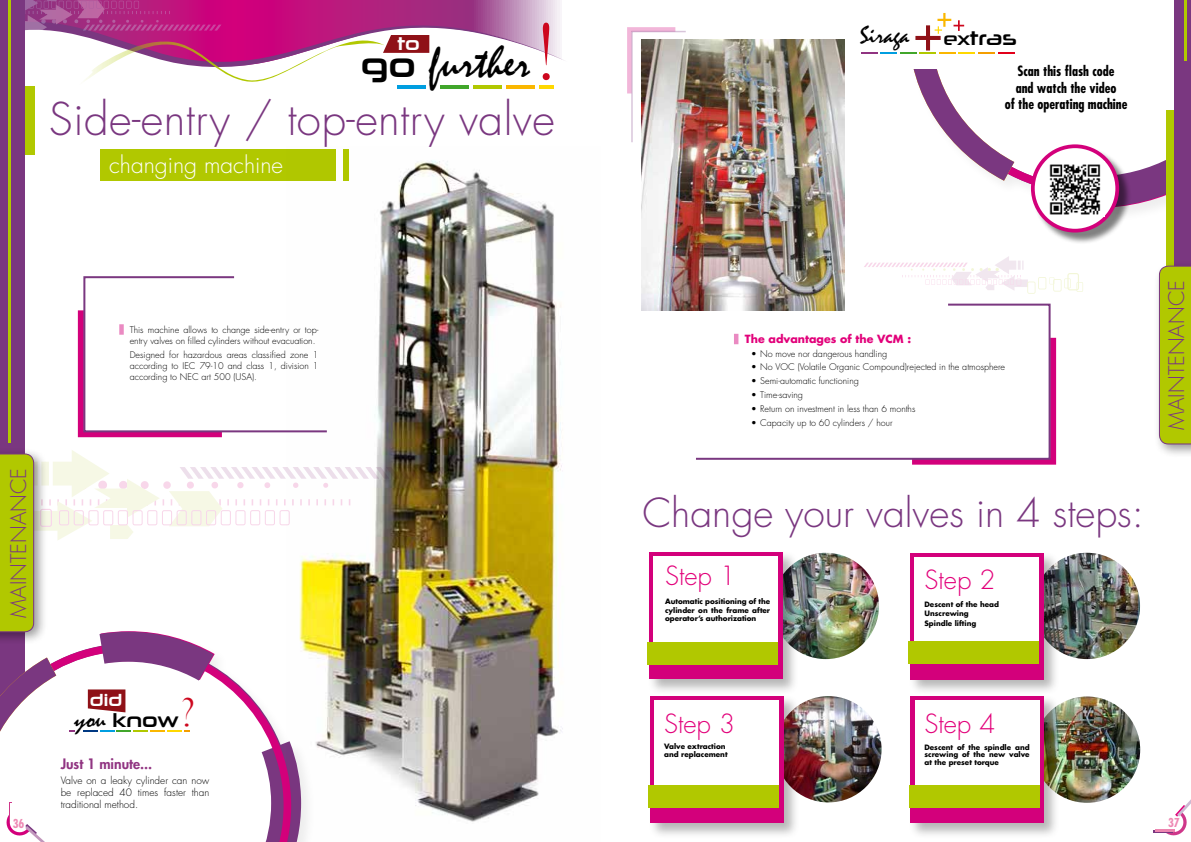
<style>
.page{position:relative;width:1191px;height:842px;background:#fff}
.page>*{position:absolute;margin:0;border:0;box-sizing:border-box;transform-origin:0 0}
.t1{font:46.4px "Mistral";color:#000}
.t2{font:300 44px "Futura Std";letter-spacing:.01em;color:#7a3780}
.t3{font:300 39px "Futura Std";color:#7a3780}
.t4{font:300 25.7px "Futura Std";color:#e2007a}
.t5{font:25px "Mistral";color:#000}
.t6{font:300 22.7px "Futura Std";color:#fff}
.t7{font:300 21px "Futura Std";color:#7a3780}
.t8{font:19.5px "Neuropolitical Rg";color:#000}
.t9{font:19.3px "Neuropolitical Rg";color:#000}
.t10{font:18.2px "Neuropolitical Rg";color:#fff}
.t11{font:16.9px "Neuropolitical Rg";color:#fff}
.t12{font:800 14px "Futura Std";color:#903381}
.t13{font:700 condensed 13.8px/16.6px "Futura Std";color:#000;text-align:center}
.t14{font:700 condensed 12px "Futura Std";color:#ee8ab4}
.t15{font:700 11px "Futura Std";color:#e2007a}
.t16{font:300 10px/12px "Futura Std";color:#000;text-align:justify}
.t17{font:300 9px/10.8px "Futura Std";color:#000}
.t18{font:700 7.2px/8.6px "Futura Std";color:#000;text-align:justify}
.s1{font-family:"Neuropolitical Rg";font-size:33.9px}
.s2{font-family:"Perpetua Titling";font-weight:300;font-size:79px;color:#cd071e}
.s3{font-family:"Mistral";font-size:26.4px}
.s4{font-family:"Perpetua Titling";font-weight:300;font-size:40.4px;color:#cd071e}
.s5{font-size:17.6px}
</style>
<div class="page">
<img style="left:772px;top:553px;width:107px;height:106px;border-radius:53px">
<img style="left:1033px;top:553px;width:107px;height:106px;border-radius:53px">
<img style="left:775px;top:696px;width:106px;height:106px;border-radius:53px">
<img style="left:1033px;top:696px;width:107px;height:107px;border-radius:53px">
<div style="left:21px;top:87px;width:13px;height:68px;background:#b1c800"></div>
<div style="left:100px;top:149px;width:236px;height:32px;background:#b1c800"></div>
<div style="left:1166px;top:111px;width:25px;height:309px;background:#b1c800"></div>
<div style="left:1174px;top:0;width:17px;height:293px;background:#7a3780"></div>
<div style="left:0;top:0;width:24px;height:487px;background:#7a3780"></div>
<hr style="left:8px;top:0;width:3px;height:442px;background:#b1c800">
<div style="left:647px;top:551px;width:151px;height:144px;background:#000;opacity:.29"></div>
<div style="left:649px;top:553px;width:133px;height:126px;background:#d3007b"></div>
<div style="left:909px;top:551px;width:150px;height:144px;background:#000;opacity:.29"></div>
<div style="left:910px;top:553px;width:133px;height:126px;background:#d3007b"></div>
<div style="left:649px;top:695px;width:150px;height:143px;background:#000;opacity:.29"></div>
<div style="left:651px;top:697px;width:133px;height:126px;background:#d3007b"></div>
<div style="left:909px;top:695px;width:150px;height:143px;background:#000;opacity:.29"></div>
<div style="left:910px;top:697px;width:134px;height:126px;background:#d3007b"></div>
<div style="left:653px;top:556px;width:124px;height:98px;background:#fff"></div>
<div style="left:914px;top:557px;width:125px;height:97px;background:#fff"></div>
<div style="left:655px;top:700px;width:124px;height:98px;background:#fff"></div>
<div style="left:915px;top:700px;width:124px;height:98px;background:#fff"></div>
<div style="left:647px;top:642px;width:130px;height:23px;background:#b1c800"></div>
<div style="left:908px;top:641px;width:131px;height:23px;background:#b1c800"></div>
<div style="left:648px;top:785px;width:131px;height:22px;background:#b1c800"></div>
<div style="left:908px;top:785px;width:131px;height:22px;background:#b1c800"></div>
<div style="left:1153px;top:260px;width:38px;height:198px;background:#000;opacity:.4"></div>
<svg style="left:1159px;top:266px;width:32px;height:178px"></svg>
<hr style="left:1153px;top:830px;width:20px;height:3px;background:#7a3780">
<svg style="left:1166px;top:799px;width:25px;height:36px"></svg>
<hr style="left:1154px;top:829px;width:20px;height:3px;background:#ed85b0">
<img style="left:343px;top:149px;width:220px;height:673px">
<svg style="left:912px;top:337px;width:145px;height:128px"></svg>
<svg style="left:77px;top:276px;width:250px;height:162px"></svg>
<svg style="left:694px;top:303px;width:357px;height:158px"></svg>
<div style="left:1032px;top:146px;width:99px;height:99px;background:#000;opacity:.5"></div>
<svg style="left:1032px;top:146px;width:85px;height:85px"></svg>
<img style="left:1047px;top:208px;width:57px;height:9px">
<hr style="left:734px;top:334px;width:4px;height:10px;background:#ea8ac2">
<img style="left:642px;top:39px;width:203px;height:271px">
<img style="left:627px;top:27px;width:60px;height:116px">
<svg style="left:864px;top:256px;width:219px;height:38px"></svg>
<svg style="left:24px;top:0;width:539px;height:101px"></svg>
<hr style="left:397px;top:85px;width:28px;height:4px;background:#009ee0">
<hr style="left:441px;top:85px;width:28px;height:4px;background:#41a62b">
<hr style="left:473px;top:85px;width:28px;height:4px;background:#b1c800">
<hr style="left:506px;top:85px;width:28px;height:4px;background:#fab700">
<hr style="left:539px;top:85px;width:15px;height:4px;background:#ffd800">
<svg style="left:0;top:450px;width:451px;height:392px"></svg>
<svg style="left:861px;top:0;width:326px;height:208px"></svg>
<h1 class="t1" style="left:361px;top:34px;width:193px"><span class="s1">go</span> further <span class="s2">!</span></h1>
<h3 class="t10" style="left:397px;top:32px;width:24px">to</h3>
<h2 class="t2" style="left:49px;top:92px;width:507px">Side-entry / top-entry valve</h2>
<h3 class="t6" style="left:109px;top:150px;width:175px">changing machine</h3>
<p class="t17" style="left:130px;top:325px;width:190px">This machine allows to change side-entry or top&shy;entry valves on filled cylinders without evacuation.</p>
<p class="t17" style="left:130px;top:350px;width:190px;text-align:justify">Designed for hazardous areas classified zone 1 according to IEC 79-10 and class 1, division 1 according to NEC art 500 (USA).</p>
<h3 class="t7" style="left:6px;top:618px;width:151px;rotate:-90deg">MAINTENANCE</h3>
<h3 class="t11" style="left:90px;top:689px;width:34px">did</h3>
<h3 class="t9" style="left:75px;top:708px;width:121px"><span class="s3">you</span> know <span class="s4">?</span></h3>
<h3 class="t12" style="left:61px;top:755px;width:93px">Just 1 minute...</h3>
<p class="t16" style="left:61px;top:775px;width:150px">Valve on a leaky cylinder can now be replaced 40 times faster than traditional method.</p>
<h3 class="t5" style="left:860px;top:20px;width:51px">Siraga</h3>
<h3 class="t8" style="left:943px;top:26px;width:75px"><span class="s5">ex</span>tras</h3>
<h3 class="t13" style="left:1004px;top:63px;width:124px">Scan this flash code<br>and watch the video<br>of the operating machine</h3>
<p class="t15" style="left:745px;top:331px;width:168px">The advantages of the VCM :</p>
<p class="t17" style="left:751px;top:348px;width:138px">• No move nor dangerous handling</p>
<p class="t17" style="left:751px;top:362px;width:256px">• No VOC (Volatile Organic Compound)rejected in the atmosphere</p>
<p class="t17" style="left:751px;top:376px;width:109px">• Semi-automatic functioning</p>
<p class="t17" style="left:751px;top:390px;width:53px">• Time-saving</p>
<p class="t17" style="left:751px;top:404px;width:166px">• Return on investment in less than 6 months</p>
<p class="t17" style="left:751px;top:417px;width:143px">• Capacity up to 60 cylinders / hour</p>
<h3 class="t3" style="left:642px;top:489px;width:503px">Change your valves in 4 steps:</h3>
<h3 class="t4" style="left:665px;top:560px;width:72px">Step 1</h3>
<p class="t18" style="left:665px;top:597px;width:107px">Automatic positioning of the cylinder on the frame after operator’s authorization</p>
<h3 class="t4" style="left:924px;top:564px;width:72px">Step 2</h3>
<p class="t18" style="left:924px;top:599px;width:76px;line-height:10px;text-align:left">Descent of the head<br>Unscrewing<br>Spindle lifting</p>
<h3 class="t7" style="left:1163px;top:430px;width:151px;rotate:-90deg">MAINTENANCE</h3>
<h3 class="t4" style="left:664px;top:708px;width:72px">Step 3</h3>
<p class="t18" style="left:664px;top:742px;width:65px">Valve extraction and replacement</p>
<h3 class="t4" style="left:924px;top:708px;width:72px">Step 4</h3>
<p class="t18" style="left:924px;top:743px;width:107px;line-height:7.4px">Descent of the spindle and screwing of the new valve at the preset torque</p>
<h3 class="t14" style="left:13px;top:816px;width:13px">36</h3>
<h3 class="t14" style="left:1168px;top:815px;width:13px">37</h3>
</div>
